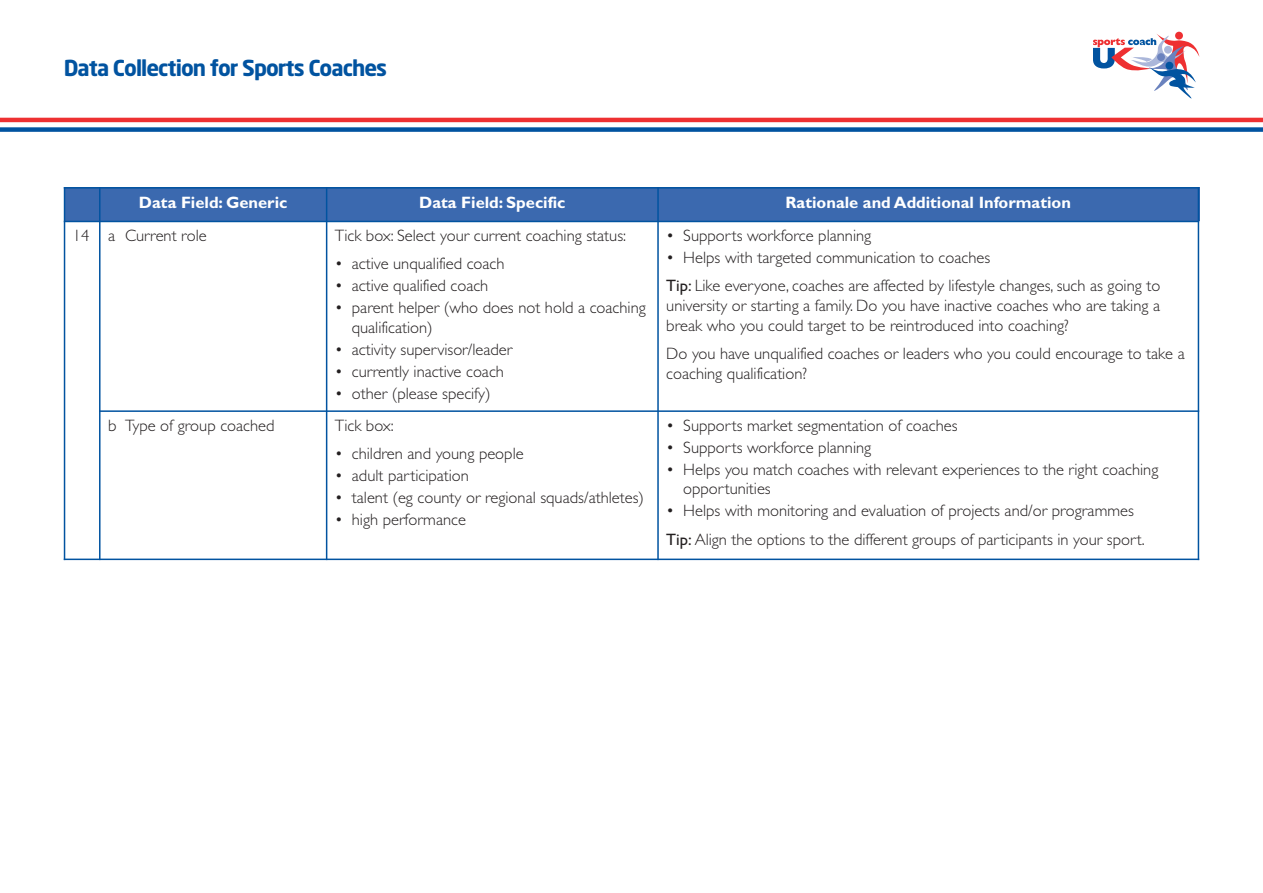
<style>
.page{position:relative;width:1263px;height:893px;background:#fff}
.page>*{position:absolute;margin:0;border:0;box-sizing:border-box;transform-origin:0 0}
.t1{font:700 21.75px "Neo Sans";letter-spacing:-.045em;color:#0153a0}
.t2{font:300 16.5px/19.8px "Gill Sans";color:#231f20}
.t3{font:700 16.5px "Gill Sans";color:#fff}
.s1{font-weight:400}
</style>
<div class="page">
<hr style="left:0;top:118px;width:1263px;height:4px;background:#ee3032">
<div style="left:0;top:127px;width:1263px;height:5px;background:#0153a0"></div>
<div style="left:1175px;top:32px;width:8px;height:8px;background:#ee3032;border-radius:50%"></div>
<svg style="left:1093px;top:34px;width:106px;height:65px"></svg>
<div style="left:64px;top:187px;width:36px;height:34px;background:#3b69af"></div>
<div style="left:100px;top:187px;width:227px;height:34px;background:#3b69af"></div>
<div style="left:327px;top:187px;width:331px;height:34px;background:#3b69af"></div>
<div style="left:658px;top:187px;width:541px;height:34px;background:#3b69af"></div>
<hr style="left:64px;top:187px;width:1px;height:373px;background:#0153a0">
<hr style="left:99px;top:187px;width:2px;height:373px;background:#0153a0">
<hr style="left:326px;top:187px;width:1px;height:373px;background:#0153a0">
<hr style="left:657px;top:187px;width:2px;height:373px;background:#0153a0">
<hr style="left:1198px;top:187px;width:1px;height:373px;background:#0153a0">
<hr style="left:64px;top:187px;width:1135px;height:2px;background:#0153a0">
<hr style="left:64px;top:221px;width:1135px;height:1px;background:#0153a0">
<hr style="left:99px;top:410px;width:1100px;height:2px;background:#0153a0">
<hr style="left:64px;top:559px;width:1135px;height:1px;background:#0153a0">
<h1 class="t1" style="left:64px;top:54px;width:325px">Data Collection for Sports Coaches</h1>
<p class="t3" style="left:139px;top:192px;width:150px">Data Field: Generic</p>
<p class="t3" style="left:419px;top:192px;width:148px">Data Field: Specific</p>
<p class="t3" style="left:785px;top:192px;width:287px">Rationale and Additional Information</p>
<p class="t2" style="left:73px;top:226px;width:135px">14 a Current role</p>
<p class="t2" style="left:335px;top:226px;width:293px">Tick box: Select your current coaching status:</p>
<p class="t2" style="left:335px;top:254px;width:171px">• active unqualified coach</p>
<p class="t2" style="left:335px;top:276px;width:155px">• active qualified coach</p>
<p class="t2" style="left:352px;top:298px;width:296px;text-indent:-17px">• parent helper (who does not hold a coaching qualification)</p>
<p class="t2" style="left:335px;top:339px;width:179px">• activity supervisor/leader</p>
<p class="t2" style="left:335px;top:361px;width:171px">• currently inactive coach</p>
<p class="t2" style="left:335px;top:383px;width:157px">• other (please specify)</p>
<p class="t2" style="left:666px;top:226px;width:206px">• Supports workforce planning</p>
<p class="t2" style="left:666px;top:243px;width:496px;line-height:28.3px">• Helps with targeted communication to coaches<br><span class="s1">Tip:</span> Like everyone, coaches are affected by lifestyle changes, such as going to</p>
<p class="t2" style="left:666px;top:296px;width:495px">university or starting a family. Do you have inactive coaches who are taking a break who you could target to be reintroduced into coaching?</p>
<p class="t2" style="left:666px;top:344px;width:520px">Do you have unqualified coaches or leaders who you could encourage to take a coaching qualification?</p>
<p class="t2" style="left:108px;top:415px;width:168px">b Type of group coached</p>
<p class="t2" style="left:335px;top:415px;width:60px">Tick box:</p>
<p class="t2" style="left:335px;top:443px;width:190px">• children and young people</p>
<p class="t2" style="left:335px;top:465px;width:136px">• adult participation</p>
<p class="t2" style="left:335px;top:487px;width:311px">• talent (eg county or regional squads/athletes)</p>
<p class="t2" style="left:335px;top:509px;width:133px">• high performance</p>
<p class="t2" style="left:666px;top:415px;width:293px">• Supports market segmentation of coaches</p>
<p class="t2" style="left:666px;top:437px;width:206px">• Supports workforce planning</p>
<p class="t2" style="left:683px;top:459px;width:477px;text-indent:-17px">• Helps you match coaches with relevant experiences to the right coaching opportunities</p>
<p class="t2" style="left:666px;top:496px;width:480px;line-height:28.3px">• Helps with monitoring and evaluation of projects and/or programmes<br><span class="s1">Tip:</span> Align the options to the different groups of participants in your sport.</p>
</div>
